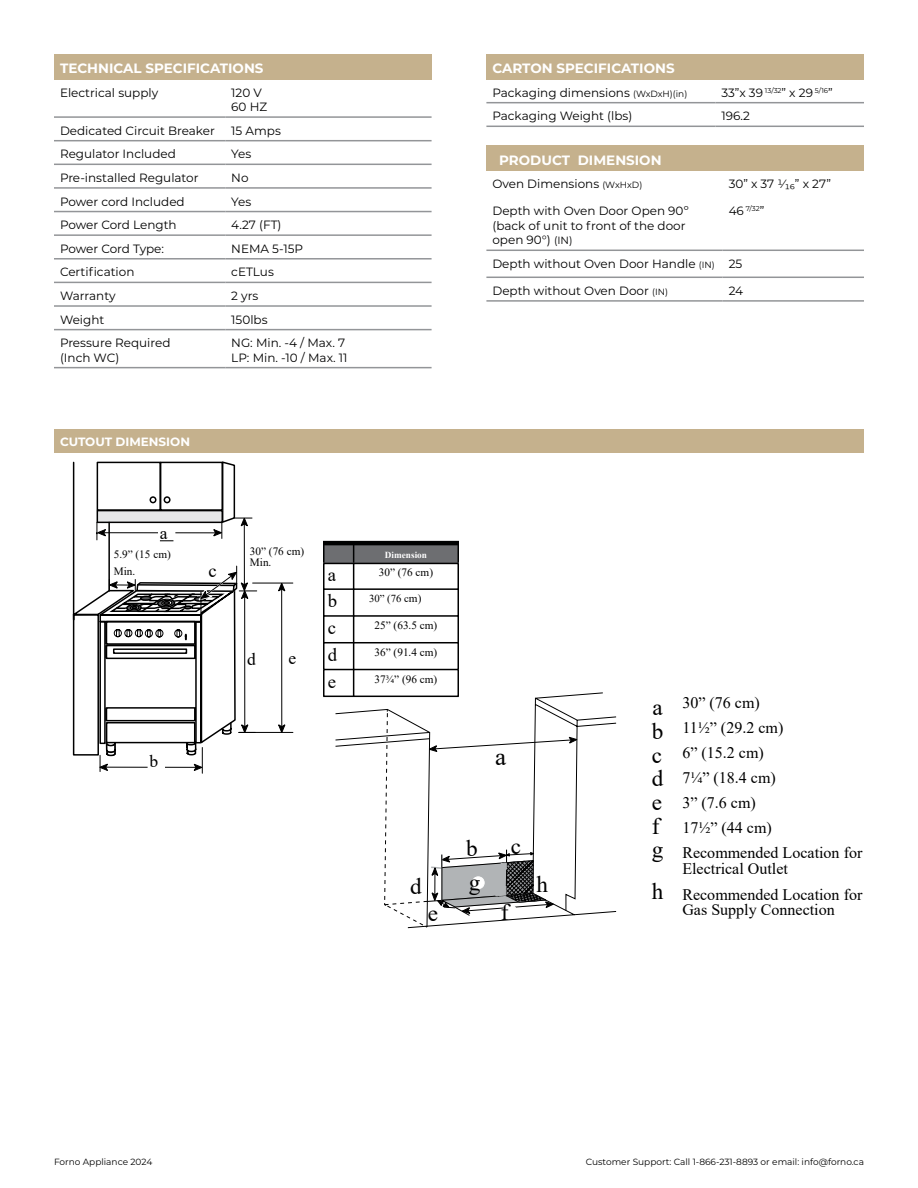
<style>
.page{position:relative;width:918px;height:1188px;background:#fff}
.page>*{position:absolute;margin:0;border:0;box-sizing:border-box;transform-origin:0 0}
.t1{font:24.9px "Times New Roman";color:#000}
.t2{font:23.1px/23.7px "Times New Roman";color:#000}
.t3{font:18.75px "Times New Roman";color:#000}
.t4{font:17.4px "Times New Roman";color:#000}
.t5{font:16.05px/25px "Times New Roman";color:#000}
.t6{font:700 13.5px "Montserrat";color:#fff}
.t7{font:12px/14.4px "Montserrat";color:#000}
.t8{font:700 12px "Montserrat";color:#fff}
.t9{font:11.25px/16.6px "Times New Roman";color:#000}
.t10{font:10.65px "Times New Roman";color:#000}
.t11{font:700 9.15px "Times New Roman";color:#fff}
.t12{font:9px "Montserrat";color:#000}
.t13{font:7.05px "Montserrat";color:#000}
.s1{font-size:9px}
.s2{font-size:10.5px}
.s3{font-size:12px}
.s4{font-size:11.25px}
</style>
<div class="page">
<div style="left:54px;top:429px;width:810px;height:23px;background:#c5b18d"></div>
<svg style="left:335px;top:692px;width:282px;height:80px"></svg>
<svg style="left:335px;top:709px;width:242px;height:219px"></svg>
<div style="left:54px;top:54px;width:378px;height:25px;background:#c5b18d"></div>
<hr style="left:54px;top:116px;width:171px;height:2px;background:#939598">
<hr style="left:225px;top:116px;width:207px;height:2px;background:#939598">
<hr style="left:54px;top:140px;width:171px;height:1px;background:#939598">
<hr style="left:225px;top:140px;width:207px;height:1px;background:#939598">
<hr style="left:54px;top:164px;width:171px;height:1px;background:#939598">
<hr style="left:225px;top:164px;width:207px;height:1px;background:#939598">
<hr style="left:54px;top:187px;width:171px;height:2px;background:#939598">
<hr style="left:225px;top:187px;width:207px;height:2px;background:#939598">
<hr style="left:54px;top:211px;width:171px;height:1px;background:#939598">
<hr style="left:225px;top:211px;width:207px;height:1px;background:#939598">
<hr style="left:54px;top:234px;width:171px;height:2px;background:#939598">
<hr style="left:225px;top:234px;width:207px;height:2px;background:#939598">
<hr style="left:54px;top:258px;width:171px;height:2px;background:#939598">
<hr style="left:225px;top:258px;width:207px;height:2px;background:#939598">
<hr style="left:54px;top:282px;width:171px;height:1px;background:#939598">
<hr style="left:225px;top:282px;width:207px;height:1px;background:#939598">
<hr style="left:54px;top:305px;width:171px;height:2px;background:#939598">
<hr style="left:225px;top:305px;width:207px;height:2px;background:#939598">
<hr style="left:54px;top:329px;width:171px;height:1px;background:#939598">
<hr style="left:225px;top:329px;width:207px;height:1px;background:#939598">
<hr style="left:54px;top:367px;width:171px;height:1px;background:#939598">
<hr style="left:225px;top:367px;width:207px;height:1px;background:#939598">
<div style="left:486px;top:54px;width:378px;height:25px;background:#c5b18d"></div>
<hr style="left:486px;top:102px;width:229px;height:1px;background:#939598">
<hr style="left:715px;top:102px;width:149px;height:1px;background:#939598">
<hr style="left:486px;top:126px;width:229px;height:1px;background:#939598">
<hr style="left:715px;top:126px;width:149px;height:1px;background:#939598">
<div style="left:486px;top:146px;width:378px;height:25px;background:#c5b18d"></div>
<hr style="left:486px;top:250px;width:237px;height:1px;background:#939598">
<hr style="left:723px;top:250px;width:141px;height:1px;background:#939598">
<hr style="left:486px;top:277px;width:237px;height:1px;background:#939598">
<hr style="left:723px;top:277px;width:141px;height:1px;background:#939598">
<hr style="left:486px;top:300px;width:237px;height:2px;background:#939598">
<hr style="left:723px;top:300px;width:141px;height:2px;background:#939598">
<svg style="left:72px;top:461px;width:102px;height:295px"></svg>
<hr style="left:108px;top:522px;width:2px;height:69px;background:#000">
<hr style="left:253px;top:583px;width:40px;height:1px;background:#000">
<hr style="left:239px;top:732px;width:54px;height:1px;background:#000">
<hr style="left:244px;top:524px;width:1px;height:61px;background:#000">
<hr style="left:281px;top:589px;width:1px;height:138px;background:#000">
<svg style="left:279px;top:583px;width:6px;height:8px"></svg>
<svg style="left:279px;top:725px;width:6px;height:8px"></svg>
<svg style="left:95px;top:566px;width:162px;height:207px"></svg>
<svg style="left:96px;top:461px;width:156px;height:80px"></svg>
<hr style="left:323px;top:541px;width:31px;height:4px;background:#000101">
<hr style="left:354px;top:541px;width:105px;height:4px;background:#000101">
<svg style="left:323px;top:545px;width:136px;height:151px"></svg>
<hr style="left:323px;top:696px;width:31px;height:1px;background:#000">
<hr style="left:354px;top:696px;width:105px;height:1px;background:#000">
<p class="t6" style="left:60px;top:59px;width:205px">TECHNICAL SPECIFICATIONS</p>
<p class="t7" style="left:60px;top:85px;width:100px">Electrical supply</p>
<p class="t7" style="left:231px;top:85px;width:37px">120 V<br>60 HZ</p>
<p class="t7" style="left:60px;top:123px;width:156px">Dedicated Circuit Breaker</p>
<p class="t7" style="left:231px;top:123px;width:51px">15 Amps</p>
<p class="t7" style="left:60px;top:146px;width:117px">Regulator Included</p>
<p class="t7" style="left:231px;top:146px;width:22px">Yes</p>
<p class="t7" style="left:60px;top:170px;width:140px">Pre-installed Regulator</p>
<p class="t7" style="left:231px;top:170px;width:19px">No</p>
<p class="t7" style="left:60px;top:194px;width:126px">Power cord Included</p>
<p class="t7" style="left:231px;top:194px;width:22px">Yes</p>
<p class="t7" style="left:60px;top:217px;width:118px">Power Cord Length</p>
<p class="t7" style="left:231px;top:217px;width:52px">4.27 (FT)</p>
<p class="t7" style="left:60px;top:241px;width:106px">Power Cord Type:</p>
<p class="t7" style="left:231px;top:241px;width:73px">NEMA 5-15P</p>
<p class="t7" style="left:60px;top:265px;width:76px">Certification</p>
<p class="t7" style="left:231px;top:265px;width:44px">cETLus</p>
<p class="t7" style="left:60px;top:288px;width:57px">Warranty</p>
<p class="t7" style="left:231px;top:288px;width:29px">2 yrs</p>
<p class="t7" style="left:60px;top:312px;width:46px">Weight</p>
<p class="t7" style="left:231px;top:312px;width:38px">150lbs</p>
<p class="t7" style="left:60px;top:335px;width:112px">Pressure Required (Inch WC)</p>
<p class="t7" style="left:231px;top:335px;width:118px">NG: Min. -4 / Max. 7<br>LP: Min. -10 / Max. 11</p>
<p class="t8" style="left:60px;top:433px;width:132px">CUTOUT DIMENSION</p>
<p class="t6" style="left:492px;top:59px;width:184px">CARTON SPECIFICATIONS</p>
<p class="t7" style="left:492px;top:85px;width:196px">Packaging dimensions <span class="s1">(WxDxH)(in)</span></p>
<p class="t7" style="left:721px;top:85px;width:113px">33”x 39 <sup>13/32</sup>” x 29 <sup>5/16</sup>”</p>
<p class="t7" style="left:492px;top:108px;width:142px">Packaging Weight (lbs)</p>
<p class="t7" style="left:721px;top:108px;width:30px">196.2</p>
<p class="t6" style="left:499px;top:150px;width:164px">PRODUCT DIMENSION</p>
<p class="t7" style="left:492px;top:177px;width:152px">Oven Dimensions <span class="s1">(WxHxD)</span></p>
<p class="t7" style="left:729px;top:177px;width:104px">30” x 37 1⁄16” x 27”</p>
<p class="t7" style="left:492px;top:204px;width:198px">Depth with Oven Door Open 90º (back of unit to front of the door open 90°) <span class="s2">(IN)</span></p>
<p class="t13" style="left:729px;top:204px;width:37px"><span class="s3">46</span> 7/32<span class="s3">”</span></p>
<p class="t7" style="left:492px;top:256px;width:251px">Depth without Oven Door Handle <span class="s1">(IN)</span> 25</p>
<p class="t7" style="left:492px;top:283px;width:177px">Depth without Oven Door <span class="s1">(IN)</span></p>
<p class="t7" style="left:729px;top:283px;width:16px">24</p>
<h3 class="t4" style="left:160px;top:521px;width:9px">a</h3>
<p class="t9" style="left:114px;top:546px;width:59px">5.9” (15 cm)<br>Min.</p>
<h3 class="t4" style="left:149px;top:749px;width:10px">b</h3>
<h3 class="t3" style="left:209px;top:557px;width:10px">c</h3>
<p class="t9" style="left:250px;top:545px;width:56px;line-height:11.2px">30” (76 cm)<br>Min.</p>
<h3 class="t4" style="left:247px;top:647px;width:10px">d</h3>
<h3 class="t4" style="left:288px;top:646px;width:9px">e</h3>
<p class="t11" style="left:385px;top:548px;width:43px">Dimension</p>
<h3 class="t3" style="left:328px;top:562px;width:10px">a</h3>
<p class="t9" style="left:379px;top:564px;width:56px">30” (76 cm)</p>
<h3 class="t3" style="left:328px;top:588px;width:11px">b</h3>
<p class="t10" style="left:369px;top:591px;width:54px">30” (76 c<span class="s4">m)</span></p>
<h3 class="t3" style="left:328px;top:614px;width:10px">c</h3>
<p class="t9" style="left:375px;top:617px;width:64px">25” (63.5 cm)</p>
<h3 class="t3" style="left:328px;top:641px;width:11px">d</h3>
<p class="t9" style="left:375px;top:643px;width:64px">36” (91.4 cm)</p>
<h3 class="t3" style="left:328px;top:668px;width:10px">e</h3>
<p class="t9" style="left:375px;top:670px;width:64px">37¾” (96 cm)</p>
<h1 class="t1" style="left:495px;top:739px;width:13px">a</h1>
<h2 class="t2" style="left:410px;top:873px;width:13px">d</h2>
<h2 class="t2" style="left:428px;top:901px;width:12px">e</h2>
<h2 class="t2" style="left:466px;top:830px;width:16px;line-height:34.5px">b g</h2>
<h2 class="t2" style="left:511px;top:833px;width:12px">c</h2>
<h2 class="t2" style="left:501px;top:900px;width:9px">f</h2>
<h2 class="t2" style="left:537px;top:871px;width:13px">h</h2>
<h2 class="t2" style="left:652px;top:694px;width:13px">a b c d e f g</h2>
<h2 class="t2" style="left:652px;top:879px;width:13px">h</h2>
<h3 class="t5" style="left:682px;top:689px;width:181px">30” (76 cm)<br>11½” (29.2 cm)<br>6” (15.2 cm)<br>7¼” (18.4 cm)<br>3” (7.6 cm)<br>17½” (44 cm)<br>Recommended Location for</h3>
<h3 class="t5" style="left:682px;top:855px;width:181px;line-height:26px">Electrical Outlet<br>Recommended Location for</h3>
<h3 class="t5" style="left:682px;top:896px;width:154px">Gas Supply Connection</h3>
<p class="t12" style="left:54px;top:1156px;width:100px">Forno Appliance 2024</p>
<p class="t12" style="left:586px;top:1156px;width:280px">Customer Support: Call 1-866-231-8893 or email: info@forno.ca</p>
</div>
